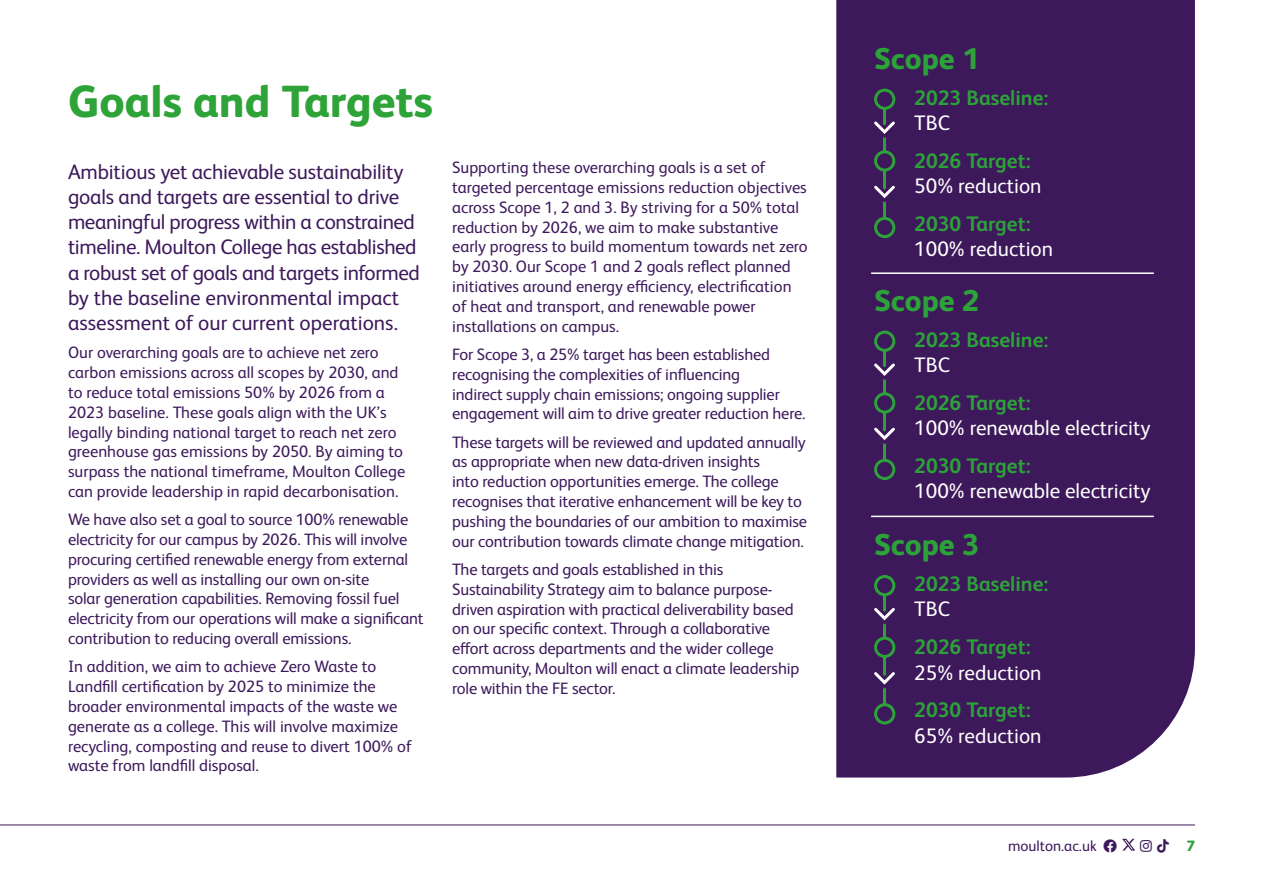
<style>
.page{position:relative;width:1263px;height:893px;background:#fff}
.page>*{position:absolute;margin:0;border:0;box-sizing:border-box;transform-origin:0 0}
.t1{font:800 45px "FS Albert Pro";color:#2ea338}
.t2{font:800 30px "FS Albert Pro";color:#2ca338}
.t3{font:21px/25.2px "FS Albert Pro";letter-spacing:-.015em;color:#3d195b}
.t4{font:21px "FS Albert Pro";color:#fff}
.t5{font:700 21px "FS Albert Pro";color:#2ca338}
.t6{font:16.5px/19.8px "FS Albert Pro";letter-spacing:-.01em;color:#3d195b}
.t7{font:15px "FS Albert Pro";color:#3d195b}
.t8{font:800 15px "FS Albert Pro";color:#2ea338}
.s1{color:#3d195b}
</style>
<div class="page">
<hr style="left:0;top:825px;width:1195px;height:1px;background:#3d195b">
<div style="left:836px;top:0;width:359px;height:777px;background:#3d195b"></div>
<hr style="left:883px;top:100px;width:3px;height:130px;background:#2ca338">
<div style="left:875px;top:90px;width:19px;height:18px;background:#3d195b;border-radius:50%"></div>
<div style="left:874px;top:89px;width:21px;height:21px;border:3px solid #2ca338;border-radius:50%"></div>
<div style="left:875px;top:152px;width:19px;height:18px;background:#3d195b;border-radius:50%"></div>
<div style="left:874px;top:150px;width:21px;height:22px;border:3px solid #2ca338;border-radius:50%"></div>
<div style="left:875px;top:218px;width:19px;height:19px;background:#3d195b;border-radius:50%"></div>
<div style="left:874px;top:217px;width:21px;height:21px;border:3px solid #2ca338;border-radius:50%"></div>
<svg style="left:863px;top:110px;width:43px;height:35px;background:#462b62"></svg>
<svg style="left:863px;top:174px;width:43px;height:35px;background:#462b62"></svg>
<hr style="left:883px;top:342px;width:3px;height:130px;background:#2ca338">
<div style="left:875px;top:332px;width:19px;height:18px;background:#3d195b;border-radius:50%"></div>
<div style="left:874px;top:331px;width:21px;height:21px;border:3px solid #2ca338;border-radius:50%"></div>
<svg style="left:875px;top:394px;width:19px;height:18px"></svg>
<div style="left:874px;top:392px;width:21px;height:22px;border:3px solid #2ca338;border-radius:50%"></div>
<div style="left:875px;top:460px;width:19px;height:19px;background:#3d195b;border-radius:50%"></div>
<div style="left:874px;top:459px;width:21px;height:21px;border:3px solid #2ca338;border-radius:50%"></div>
<svg style="left:863px;top:352px;width:43px;height:35px;background:#462b62"></svg>
<svg style="left:863px;top:416px;width:43px;height:35px;background:#462b62"></svg>
<hr style="left:883px;top:586px;width:3px;height:130px;background:#2ca338">
<div style="left:875px;top:576px;width:19px;height:19px;background:#3d195b;border-radius:50%"></div>
<div style="left:874px;top:575px;width:21px;height:21px;border:3px solid #2ca338;border-radius:50%"></div>
<div style="left:875px;top:638px;width:19px;height:18px;background:#3d195b;border-radius:50%"></div>
<div style="left:874px;top:637px;width:21px;height:21px;border:3px solid #2ca338;border-radius:50%"></div>
<div style="left:875px;top:705px;width:19px;height:18px;background:#3d195b;border-radius:50%"></div>
<div style="left:874px;top:703px;width:21px;height:21px;border:3px solid #2ca338;border-radius:50%"></div>
<svg style="left:863px;top:597px;width:43px;height:34px"></svg>
<svg style="left:863px;top:661px;width:43px;height:34px"></svg>
<hr style="left:871px;top:272px;width:283px;height:2px;background:#fff">
<hr style="left:871px;top:516px;width:283px;height:1px;background:#fff">
<svg style="left:1122px;top:839px;width:13px;height:12px"></svg>
<p class="t1" style="left:68px;top:66px;width:366px">Goals and Targets</p>
<p class="t3" style="left:68px;top:157px;width:353px">Ambitious yet achievable sustainability goals and targets are essential to drive meaningful progress within a constrained timeline. Moulton College has established a robust set of goals and targets informed by the baseline environmental impact assessment of our current operations.</p>
<p class="t6" style="left:68px;top:342px;width:339px">Our overarching goals are to achieve net zero carbon emissions across all scopes by 2030, and to reduce total emissions 50% by 2026 from a 2023 baseline. These goals align with the UK’s legally binding national target to reach net zero greenhouse gas emissions by 2050. By aiming to surpass the national timeframe, Moulton College can provide leadership in rapid decarbonisation.</p>
<p class="t6" style="left:68px;top:508px;width:357px">We have also set a goal to source 100% renewable electricity for our campus by 2026. This will involve procuring certified renewable energy from external providers as well as installing our own on-site<br>solar generation capabilities. Removing fossil fuel electricity from our operations will make a significant contribution to reducing overall emissions.</p>
<p class="t6" style="left:68px;top:656px;width:345px">In addition, we aim to achieve Zero Waste to Landfill certification by 2025 to minimize the broader environmental impacts of the waste we generate as a college. This will involve maximize recycling, composting and reuse to divert 100% of waste from landfill disposal.</p>
<p class="t6" style="left:452px;top:156px;width:357px">Supporting these overarching goals is a set of targeted percentage emissions reduction objectives across Scope 1, 2 and 3. By striving for a 50% total reduction by 2026, we aim to make substantive early progress to build momentum towards net zero by 2030. Our Scope 1 and 2 goals reflect planned initiatives around energy efficiency, electrification of heat and transport, and renewable power installations on campus.</p>
<p class="t6" style="left:452px;top:343px;width:355px">For Scope 3, a 25% target has been established recognising the complexities of influencing<br>indirect supply chain emissions; ongoing supplier engagement will aim to drive greater reduction here.</p>
<p class="t6" style="left:452px;top:431px;width:356px">These targets will be reviewed and updated annually as appropriate when new data-driven insights<br>into reduction opportunities emerge. The college recognises that iterative enhancement will be key to pushing the boundaries of our ambition to maximise our contribution towards climate change mitigation.</p>
<p class="t6" style="left:452px;top:558px;width:349px">The targets and goals established in this Sustainability Strategy aim to balance purpose&shy;driven aspiration with practical deliverability based on our specific context. Through a collaborative effort across departments and the wider college community, Moulton will enact a climate leadership role within the FE sector.</p>
<p class="t2" style="left:874px;top:35px;width:107px">Scope 1</p>
<p class="t5" style="left:914px;top:83px;width:136px">2023 Baseline:</p>
<p class="t4" style="left:914px;top:108px;width:37px">TBC</p>
<p class="t5" style="left:914px;top:146px;width:118px">2026 Target:</p>
<p class="t4" style="left:914px;top:171px;width:129px">50% reduction</p>
<p class="t5" style="left:914px;top:209px;width:118px">2030 Target:</p>
<p class="t4" style="left:914px;top:234px;width:140px">100% reduction</p>
<p class="t2" style="left:874px;top:277px;width:107px">Scope 2</p>
<p class="t5" style="left:914px;top:325px;width:136px">2023 Baseline:</p>
<p class="t4" style="left:914px;top:350px;width:37px">TBC</p>
<p class="t5" style="left:914px;top:388px;width:118px">2026 Target:</p>
<p class="t4" style="left:914px;top:413px;width:238px">100% renewable electricity</p>
<p class="t5" style="left:914px;top:451px;width:118px">2030 Target:</p>
<p class="t4" style="left:914px;top:476px;width:238px">100% renewable electricity</p>
<p class="t2" style="left:874px;top:522px;width:107px">Scope 3</p>
<p class="t5" style="left:914px;top:569px;width:136px">2023 Baseline:</p>
<p class="t4" style="left:914px;top:594px;width:37px">TBC</p>
<p class="t5" style="left:914px;top:632px;width:118px">2026 Target:</p>
<p class="t4" style="left:914px;top:657px;width:129px">25% reduction</p>
<p class="t5" style="left:914px;top:695px;width:118px">2030 Target:</p>
<p class="t4" style="left:914px;top:720px;width:129px">65% reduction</p>
<p class="t7" style="left:1008px;top:835px;width:110px">moulton.ac.uk □□</p>
<p class="t8" style="left:1140px;top:834px;width:56px"><span class="s1">■▲▼</span> <span class="s1">▼▼□</span> 7</p>
</div>
